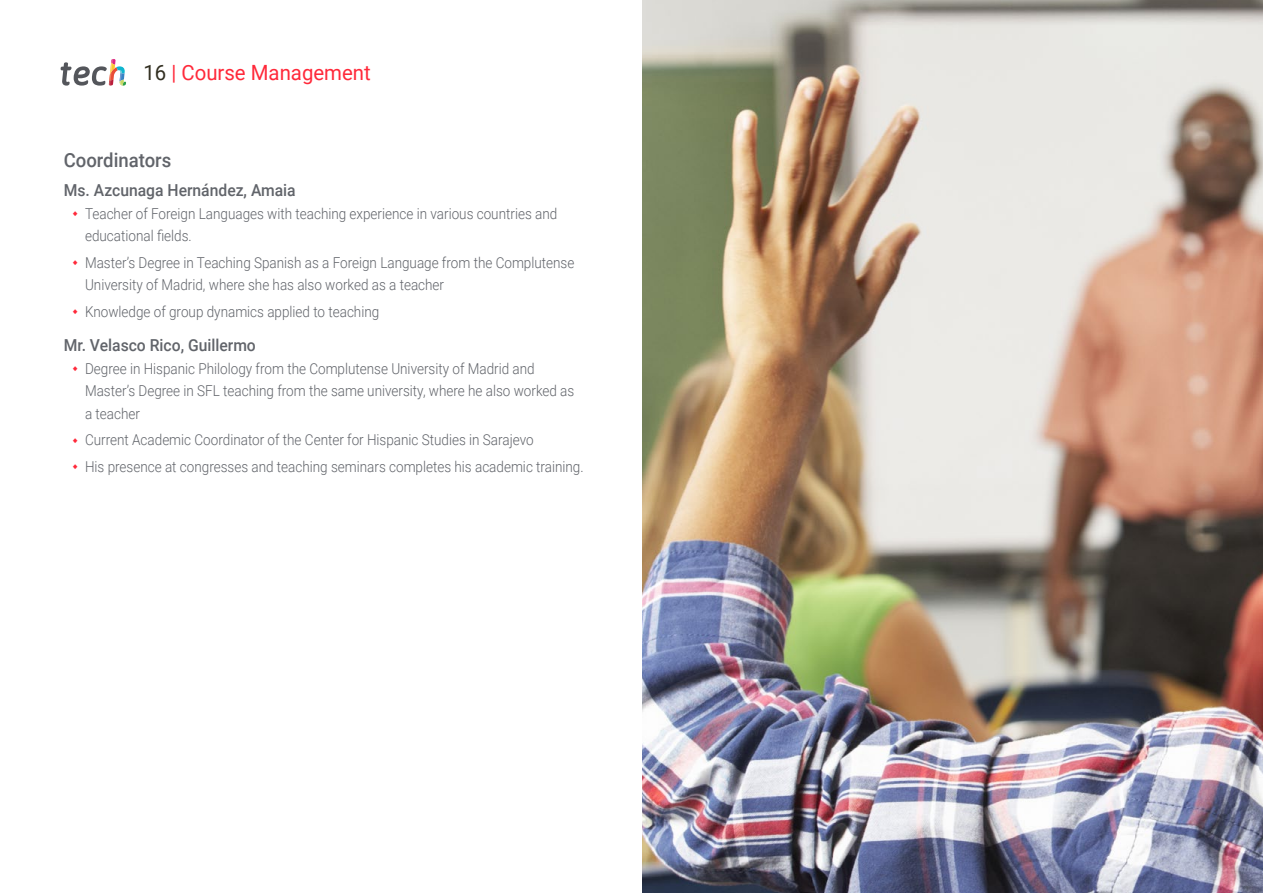
<style>
.page{position:relative;width:1263px;height:893px;background:#fff}
.page>*{position:absolute;margin:0;border:0;box-sizing:border-box;transform-origin:0 0}
.t1{font:21px "Roboto";color:#ff293a}
.t2{font:500 19.5px "Roboto";color:#61646a;scale:.95 1}
.t3{font:500 16.5px "Roboto";color:#61646a;scale:.95 1}
.t4{font:300 15px/22.5px "Roboto";color:#61646a;scale:.9 1}
.s1{color:#312e20}
</style>
<div class="page">
<img style="left:642px;top:0;width:621px;height:893px">
<svg style="left:61px;top:59px;width:65px;height:27px"></svg>
<h1 class="t1" style="left:144px;top:57px;width:229px"><span class="s1">16</span> | Course Management</h1>
<h2 class="t2" style="left:64px;top:146px;width:115px">Coordinators</h2>
<p class="t3" style="left:64px;top:179px;width:246px">Ms. Azcunaga Hernández, Amaia</p>
<p class="t4" style="left:85px;top:201px;width:526px">Teacher of Foreign Languages with teaching experience in various countries and educational fields.</p>
<p class="t4" style="left:85px;top:251px;width:545px">Master’s Degree in Teaching Spanish as a Foreign Language from the Complutense<br>University of Madrid, where she has also worked as a teacher</p>
<p class="t4" style="left:85px;top:300px;width:328px">Knowledge of group dynamics applied to teaching</p>
<p class="t3" style="left:64px;top:334px;width:204px">Mr. Velasco Rico, Guillermo</p>
<p class="t4" style="left:85px;top:357px;width:545px">Degree in Hispanic Philology from the Complutense University of Madrid and<br>Master’s Degree in SFL teaching from the same university, where he also worked as a teacher</p>
<p class="t4" style="left:85px;top:426px;width:555px;line-height:26.7px">Current Academic Coordinator of the Center for Hispanic Studies in Sarajevo<br>His presence at congresses and teaching seminars completes his academic training.</p>
</div>
